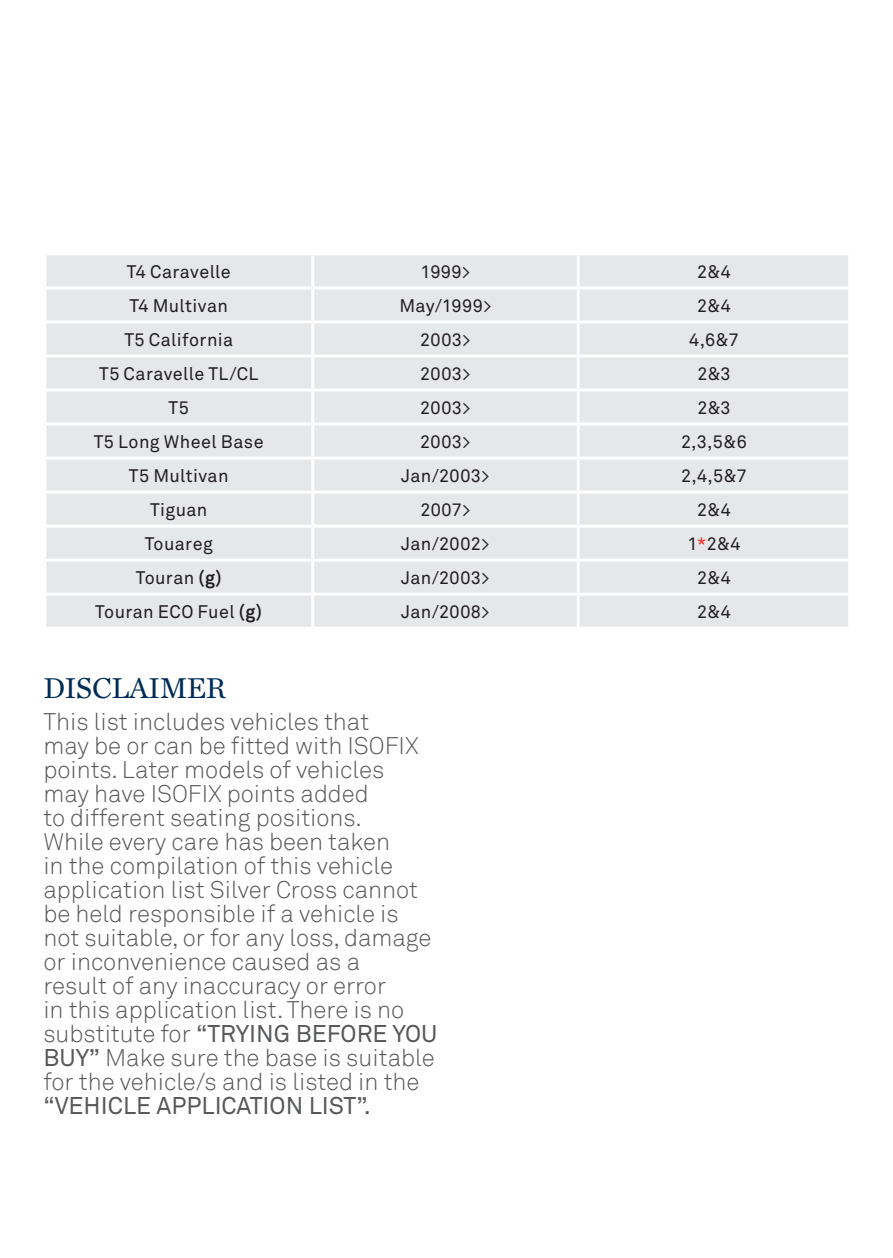
<style>
.page{position:relative;width:893px;height:1258px;background:#fff}
.page>*{position:absolute;margin:0;border:0;box-sizing:border-box;transform-origin:0 0}
.t1{font:30px "Chronicle Text G1";letter-spacing:-.02em;color:#002c55}
.t2{font:300 24px/24px "Akkurat";color:#57585a}
.t3{font:24px "Akkurat";color:#57585a}
.t4{font:18px "Akkurat";letter-spacing:.02em;color:#231f20}
.s1{color:#ef3122}
.s2{font-weight:700}
.s3{font-weight:400}
</style>
<div class="page">
<div style="left:46px;top:255px;width:802px;height:371px;background:#e6e7e9"></div>
<hr style="left:311px;top:255px;width:3px;height:31px;background:#fff">
<hr style="left:577px;top:255px;width:3px;height:31px;background:#fff">
<hr style="left:43px;top:286px;width:270px;height:3px;background:#fff">
<hr style="left:313px;top:286px;width:265px;height:3px;background:#fff">
<hr style="left:311px;top:289px;width:3px;height:31px;background:#fff">
<hr style="left:578px;top:286px;width:273px;height:3px;background:#fff">
<hr style="left:577px;top:289px;width:3px;height:31px;background:#fff">
<hr style="left:43px;top:320px;width:270px;height:3px;background:#fff">
<hr style="left:313px;top:320px;width:265px;height:3px;background:#fff">
<hr style="left:311px;top:323px;width:3px;height:31px;background:#fff">
<hr style="left:578px;top:320px;width:273px;height:3px;background:#fff">
<hr style="left:577px;top:323px;width:3px;height:31px;background:#fff">
<hr style="left:43px;top:354px;width:270px;height:3px;background:#fff">
<hr style="left:313px;top:354px;width:265px;height:3px;background:#fff">
<hr style="left:311px;top:357px;width:3px;height:31px;background:#fff">
<hr style="left:578px;top:354px;width:273px;height:3px;background:#fff">
<hr style="left:577px;top:357px;width:3px;height:31px;background:#fff">
<hr style="left:43px;top:388px;width:270px;height:3px;background:#fff">
<hr style="left:313px;top:388px;width:265px;height:3px;background:#fff">
<hr style="left:311px;top:391px;width:3px;height:31px;background:#fff">
<hr style="left:578px;top:388px;width:273px;height:3px;background:#fff">
<hr style="left:577px;top:391px;width:3px;height:31px;background:#fff">
<hr style="left:43px;top:422px;width:270px;height:3px;background:#fff">
<hr style="left:313px;top:422px;width:265px;height:3px;background:#fff">
<hr style="left:311px;top:425px;width:3px;height:31px;background:#fff">
<hr style="left:578px;top:422px;width:273px;height:3px;background:#fff">
<hr style="left:577px;top:425px;width:3px;height:31px;background:#fff">
<hr style="left:43px;top:456px;width:270px;height:3px;background:#fff">
<hr style="left:313px;top:456px;width:265px;height:3px;background:#fff">
<hr style="left:311px;top:459px;width:3px;height:31px;background:#fff">
<hr style="left:578px;top:456px;width:273px;height:3px;background:#fff">
<hr style="left:577px;top:459px;width:3px;height:31px;background:#fff">
<hr style="left:43px;top:490px;width:270px;height:3px;background:#fff">
<hr style="left:313px;top:490px;width:265px;height:3px;background:#fff">
<hr style="left:311px;top:493px;width:3px;height:31px;background:#fff">
<hr style="left:578px;top:490px;width:273px;height:3px;background:#fff">
<hr style="left:577px;top:493px;width:3px;height:31px;background:#fff">
<hr style="left:43px;top:524px;width:270px;height:3px;background:#fff">
<hr style="left:313px;top:524px;width:265px;height:3px;background:#fff">
<hr style="left:311px;top:527px;width:3px;height:31px;background:#fff">
<hr style="left:578px;top:524px;width:273px;height:3px;background:#fff">
<hr style="left:577px;top:527px;width:3px;height:31px;background:#fff">
<hr style="left:43px;top:558px;width:270px;height:3px;background:#fff">
<hr style="left:313px;top:558px;width:265px;height:3px;background:#fff">
<hr style="left:311px;top:561px;width:3px;height:31px;background:#fff">
<hr style="left:578px;top:558px;width:273px;height:3px;background:#fff">
<hr style="left:577px;top:561px;width:3px;height:31px;background:#fff">
<hr style="left:43px;top:592px;width:270px;height:3px;background:#fff">
<hr style="left:313px;top:592px;width:265px;height:3px;background:#fff">
<hr style="left:311px;top:595px;width:3px;height:31px;background:#fff">
<hr style="left:578px;top:592px;width:273px;height:3px;background:#fff">
<hr style="left:577px;top:595px;width:3px;height:31px;background:#fff">
<p class="t4" style="left:127px;top:260px;width:105px">T4 Caravelle</p>
<p class="t4" style="left:421px;top:260px;width:51px">1999&gt;</p>
<p class="t4" style="left:697px;top:260px;width:35px">2&amp;4</p>
<p class="t4" style="left:130px;top:294px;width:100px">T4 Multivan</p>
<p class="t4" style="left:399px;top:294px;width:94px">May/1999&gt;</p>
<p class="t4" style="left:697px;top:294px;width:35px">2&amp;4</p>
<p class="t4" style="left:124px;top:328px;width:110px">T5 California</p>
<p class="t4" style="left:420px;top:328px;width:52px">2003&gt;</p>
<p class="t4" style="left:689px;top:328px;width:51px">4,6&amp;7</p>
<p class="t4" style="left:99px;top:362px;width:161px">T5 Caravelle TL/CL</p>
<p class="t4" style="left:420px;top:362px;width:52px">2003&gt;</p>
<p class="t4" style="left:697px;top:362px;width:35px">2&amp;3</p>
<p class="t4" style="left:169px;top:396px;width:22px">T5</p>
<p class="t4" style="left:420px;top:396px;width:52px">2003&gt;</p>
<p class="t4" style="left:697px;top:396px;width:35px">2&amp;3</p>
<p class="t4" style="left:94px;top:430px;width:171px">T5 Long Wheel Base</p>
<p class="t4" style="left:420px;top:430px;width:52px">2003&gt;</p>
<p class="t4" style="left:681px;top:430px;width:67px">2,3,5&amp;6</p>
<p class="t4" style="left:129px;top:464px;width:101px">T5 Multivan</p>
<p class="t4" style="left:401px;top:464px;width:90px">Jan/2003&gt;</p>
<p class="t4" style="left:681px;top:464px;width:67px">2,4,5&amp;7</p>
<p class="t4" style="left:150px;top:499px;width:59px">Tiguan</p>
<p class="t4" style="left:420px;top:499px;width:52px">2007&gt;</p>
<p class="t4" style="left:697px;top:499px;width:35px">2&amp;4</p>
<p class="t4" style="left:145px;top:533px;width:70px">Touareg</p>
<p class="t4" style="left:401px;top:533px;width:90px">Jan/2002&gt;</p>
<p class="t4" style="left:687px;top:533px;width:55px">1<span class="s1">*</span>2&amp;4</p>
<p class="t4" style="left:136px;top:567px;width:88px">Touran <span class="s2">(g)</span></p>
<p class="t4" style="left:401px;top:567px;width:90px">Jan/2003&gt;</p>
<p class="t4" style="left:697px;top:567px;width:35px">2&amp;4</p>
<p class="t4" style="left:95px;top:601px;width:168px">Touran ECO Fuel <span class="s2">(g)</span></p>
<p class="t4" style="left:401px;top:601px;width:90px">Jan/2008&gt;</p>
<p class="t4" style="left:697px;top:601px;width:35px">2&amp;4</p>
<p class="t1" style="left:43px;top:665px;width:184px">DISCLAIMER</p>
<p class="t2" style="left:43px;top:710px;width:396px">This list includes vehicles that<br>may be or can be fitted with ISOFIX points. Later models of vehicles<br>may have ISOFIX points added<br>to different seating positions.<br>While every care has been taken<br>in the compilation of this vehicle application list Silver Cross cannot be held responsible if a vehicle is not suitable, or for any loss, damage or inconvenience caused as a<br>result of any inaccuracy or error<br>in this application list. There is no substitute for <span class="s3">“TRYING BEFORE YOU BUY”</span> Make sure the base is suitable for the vehicle/s and is listed in the</p>
<p class="t3" style="left:43px;top:1090px;width:329px">“VEHICLE APPLICATION LIST”.</p>
</div>
